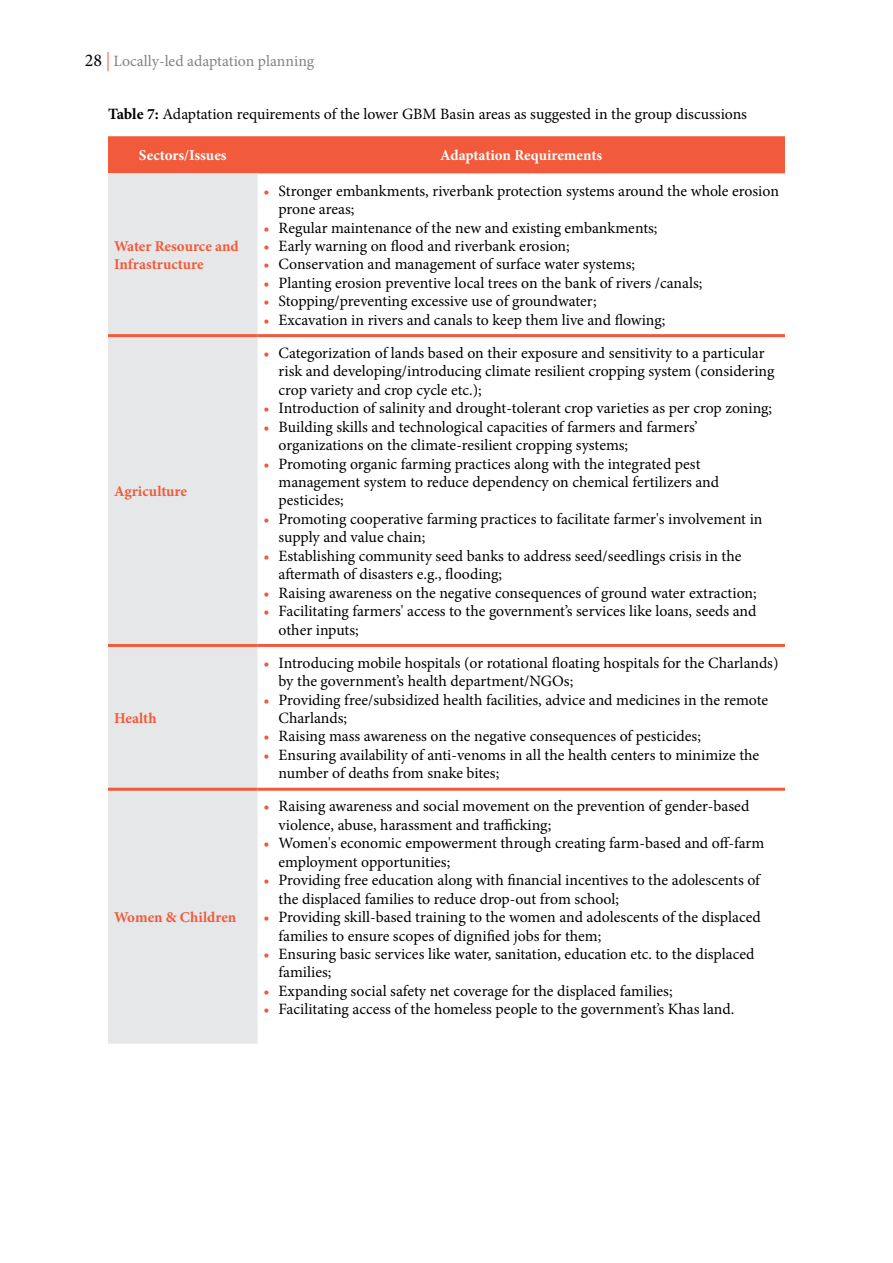
<style>
.page{position:relative;width:893px;height:1263px;background:#fff}
.page>*{position:absolute;margin:0;border:0;box-sizing:border-box;transform-origin:0 0}
.t1{font:15.75px/18.5px "Minion Pro";color:#000}
.t2{font:15.75px "Minion Pro";color:#808285}
.t3{font:700 15px/18.5px "Minion Pro";color:#f15a3a}
.t4{font:700 15px "Minion Pro";letter-spacing:-.005em;color:#fff}
.s1{font-size:18px;color:#000}
.s2{font-weight:700}
.s3{color:#f15a3a}
</style>
<div class="page">
<svg style="left:108px;top:52px;width:1px;height:19px"></svg>
<div style="left:108px;top:136px;width:677px;height:37px;background:#f15a3a"></div>
<div style="left:108px;top:173px;width:150px;height:871px;background:#e6e7e8"></div>
<hr style="left:108px;top:334px;width:150px;height:3px;background:#f15a3a">
<hr style="left:108px;top:644px;width:150px;height:3px;background:#f15a3a">
<hr style="left:258px;top:334px;width:527px;height:3px;background:#f15a3a">
<hr style="left:258px;top:644px;width:527px;height:3px;background:#f15a3a">
<hr style="left:108px;top:788px;width:150px;height:3px;background:#f15a3a">
<hr style="left:258px;top:788px;width:527px;height:3px;background:#f15a3a">
<p class="t2" style="left:85px;top:50px;width:231px"><span class="s1">28</span> Locally-led adaptation planning</p>
<p class="t1" style="left:108px;top:105px;width:640px"><span class="s2">Table 7:</span> Adaptation requirements of the lower GBM Basin areas as suggested in the group discussions</p>
<p class="t4" style="left:139px;top:145px;width:89px">Sectors/Issues</p>
<p class="t4" style="left:440px;top:145px;width:164px">Adaptation Requirements</p>
<p class="t3" style="left:114px;top:236px;width:126px">Water Resource and<br>Infrastructure</p>
<p class="t3" style="left:114px;top:482px;width:75px">Agriculture</p>
<p class="t3" style="left:114px;top:708px;width:44px">Health</p>
<p class="t3" style="left:114px;top:908px;width:124px">Women &amp; Children</p>
<p class="t1" style="left:279px;top:181px;width:502px;text-indent:-15px"><span class="s3">•</span> Stronger embankments, riverbank protection systems around the whole erosion prone areas;</p>
<p class="t1" style="left:264px;top:218px;width:395px"><span class="s3">•</span> Regular maintenance of the new and existing embankments;</p>
<p class="t1" style="left:264px;top:237px;width:308px"><span class="s3">•</span> Early warning on flood and riverbank erosion;</p>
<p class="t1" style="left:264px;top:255px;width:373px"><span class="s3">•</span> Conservation and management of surface water systems;</p>
<p class="t1" style="left:264px;top:274px;width:440px"><span class="s3">•</span> Planting erosion preventive local trees on the bank of rivers /canals;</p>
<p class="t1" style="left:264px;top:292px;width:335px"><span class="s3">•</span> Stopping/preventing excessive use of groundwater;</p>
<p class="t1" style="left:264px;top:311px;width:403px"><span class="s3">•</span> Excavation in rivers and canals to keep them live and flowing;</p>
<p class="t1" style="left:279px;top:344px;width:497px;text-indent:-15px"><span class="s3">•</span> Categorization of lands based on their exposure and sensitivity to a particular risk and developing/introducing climate resilient cropping system (considering crop variety and crop cycle etc.);</p>
<p class="t1" style="left:264px;top:399px;width:510px"><span class="s3">•</span> Introduction of salinity and drought-tolerant crop varieties as per crop zoning;</p>
<p class="t1" style="left:279px;top:417px;width:421px;text-indent:-15px"><span class="s3">•</span> Building skills and technological capacities of farmers and farmers’ organizations on the climate-resilient cropping systems;</p>
<p class="t1" style="left:279px;top:454px;width:442px;text-indent:-15px"><span class="s3">•</span> Promoting organic farming practices along with the integrated pest management system to reduce dependency on chemical fertilizers and pesticides;</p>
<p class="t1" style="left:279px;top:510px;width:485px;text-indent:-15px"><span class="s3">•</span> Promoting cooperative farming practices to facilitate farmer's involvement in supply and value chain;</p>
<p class="t1" style="left:279px;top:547px;width:464px;text-indent:-15px"><span class="s3">•</span> Establishing community seed banks to address seed/seedlings crisis in the aftermath of disasters e.g., flooding;</p>
<p class="t1" style="left:264px;top:583px;width:495px"><span class="s3">•</span> Raising awareness on the negative consequences of ground water extraction;</p>
<p class="t1" style="left:279px;top:602px;width:479px;text-indent:-15px"><span class="s3">•</span> Facilitating farmers' access to the government’s services like loans, seeds and other inputs;</p>
<p class="t1" style="left:279px;top:653px;width:501px;text-indent:-15px"><span class="s3">•</span> Introducing mobile hospitals (or rotational floating hospitals for the Charlands) by the government’s health department/NGOs;</p>
<p class="t1" style="left:279px;top:690px;width:491px;text-indent:-15px"><span class="s3">•</span> Providing free/subsidized health facilities, advice and medicines in the remote<br>Charlands;</p>
<p class="t1" style="left:264px;top:727px;width:439px"><span class="s3">•</span> Raising mass awareness on the negative consequences of pesticides;</p>
<p class="t1" style="left:279px;top:746px;width:482px;text-indent:-15px"><span class="s3">•</span> Ensuring availability of anti-venoms in all the health centers to minimize the number of deaths from snake bites;</p>
<p class="t1" style="left:279px;top:797px;width:472px;text-indent:-15px"><span class="s3">•</span> Raising awareness and social movement on the prevention of gender-based violence, abuse, harassment and trafficking;</p>
<p class="t1" style="left:279px;top:834px;width:487px;text-indent:-15px"><span class="s3">•</span> Women's economic empowerment through creating farm-based and off-farm employment opportunities;</p>
<p class="t1" style="left:279px;top:871px;width:483px;text-indent:-15px"><span class="s3">•</span> Providing free education along with financial incentives to the adolescents of the displaced families to reduce drop-out from school;</p>
<p class="t1" style="left:279px;top:908px;width:484px;text-indent:-15px"><span class="s3">•</span> Providing skill-based training to the women and adolescents of the displaced families to ensure scopes of dignified jobs for them;</p>
<p class="t1" style="left:279px;top:945px;width:477px;text-indent:-15px"><span class="s3">•</span> Ensuring basic services like water, sanitation, education etc. to the displaced families;</p>
<p class="t1" style="left:264px;top:982px;width:411px"><span class="s3">•</span> Expanding social safety net coverage for the displaced families;</p>
<p class="t1" style="left:264px;top:1000px;width:472px"><span class="s3">•</span> Facilitating access of the homeless people to the government’s Khas land.</p>
</div>
